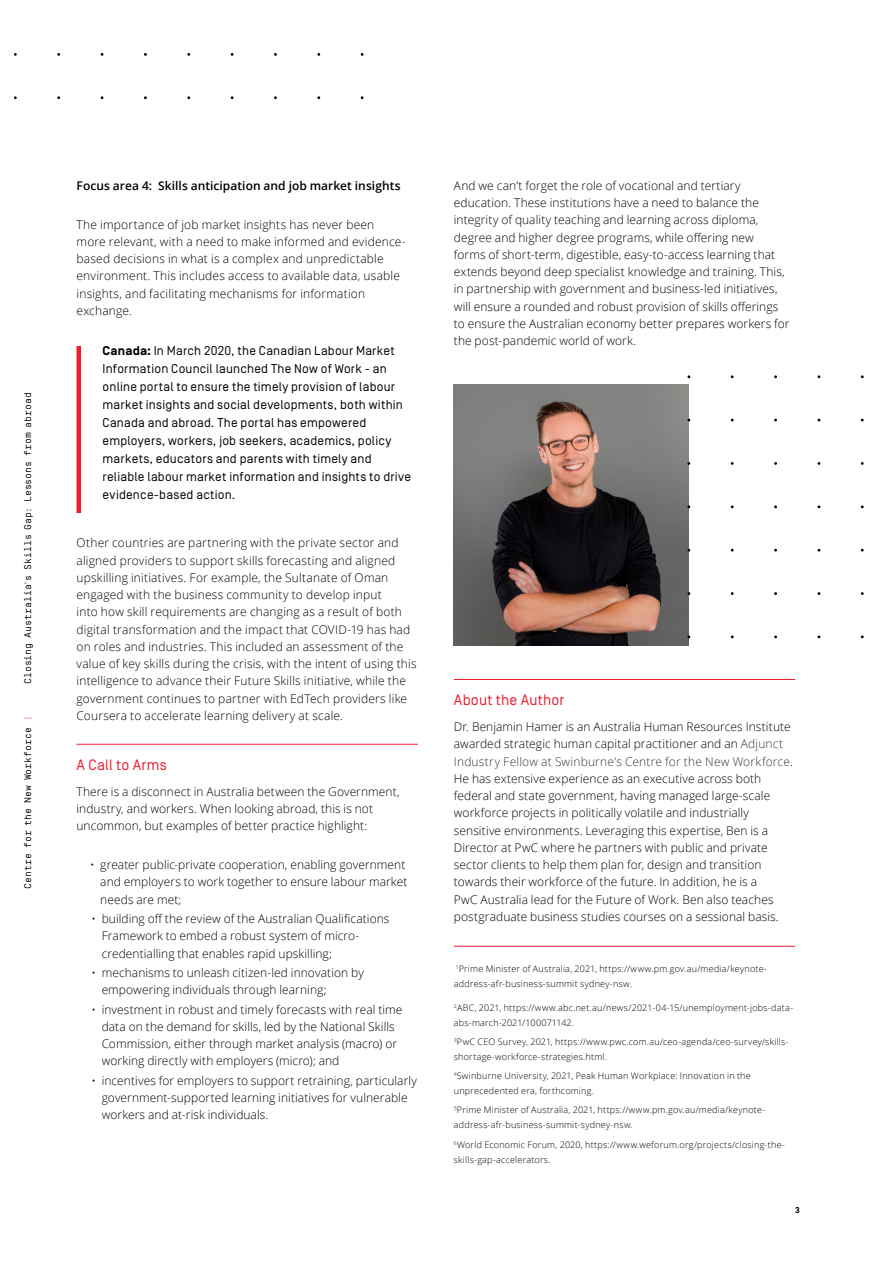
<style>
.page{position:relative;width:893px;height:1263px;background:#fff}
.page>*{position:absolute;margin:0;border:0;box-sizing:border-box;transform-origin:0 0}
.t1{font:15px "Simplon Norm";letter-spacing:.01em;color:#ed1c2e}
.t2{font:12.75px/18px "Simplon Norm";letter-spacing:.015em;color:#000}
.t3{font:300 12px/17.2px "Open Sans";letter-spacing:.01em;color:#000}
.t4{font:600 12px "Open Sans";letter-spacing:.005em;color:#000}
.t5{font:9.75px "Simplon Mono";color:#000}
.t6{font:500 9.75px "Simplon Mono";color:#ed1c2e}
.t7{font:300 9px/15px "Open Sans";letter-spacing:.025em;color:#000}
.t8{font:700 8.7px "DIN2014";color:#000}
.s1{font-weight:700}
.s2{color:#343741}
</style>
<div class="page">
<hr style="left:77px;top:744px;width:341px;height:1px;background:#ed1c2e">
<hr style="left:454px;top:679px;width:341px;height:1px;background:#ed1c2e">
<hr style="left:77px;top:346px;width:4px;height:167px;background:#ed1c2e">
<img style="left:454px;top:384px;width:234px;height:261px">
<hr style="left:454px;top:946px;width:341px;height:1px;background:#ed1c2e">
<p class="t5" style="left:23px;top:684px;width:293px;rotate:-90deg">Closing Australia's Skills Gap: Lessons from abroad</p>
<p class="t6" style="left:23px;top:721px;width:7px;rotate:-90deg">|</p>
<p class="t5" style="left:23px;top:889px;width:163px;rotate:-90deg">Centre for the New Workforce</p>
<p class="t4" style="left:77px;top:177px;width:326px">Focus area 4: Skills anticipation and job market insights</p>
<p class="t3" style="left:77px;top:215px;width:331px">The importance of job market insights has never been more relevant, with a need to make informed and evidence&shy;based decisions in what is a complex and unpredictable environment. This includes access to available data, usable insights, and facilitating mechanisms for information exchange.</p>
<p class="t2" style="left:103px;top:342px;width:310px"><span class="s1">Canada:</span> In March 2020, the Canadian Labour Market Information Council launched The Now of Work - an online portal to ensure the timely provision of labour market insights and social developments, both within Canada and abroad. The portal has empowered employers, workers, job seekers, academics, policy markets, educators and parents with timely and reliable labour market information and insights to drive evidence-based action.</p>
<p class="t3" style="left:77px;top:534px;width:342px">Other countries are partnering with the private sector and aligned providers to support skills forecasting and aligned upskilling initiatives. For example, the Sultanate of Oman engaged with the business community to develop input<br>into how skill requirements are changing as a result of both digital transformation and the impact that COVID-19 has had on roles and industries. This included an assessment of the value of key skills during the crisis, with the intent of using this intelligence to advance their Future Skills initiative, while the government continues to partner with EdTech providers like Coursera to accelerate learning delivery at scale.</p>
<p class="t1" style="left:77px;top:757px;width:92px">A Call to Arms</p>
<p class="t3" style="left:77px;top:782px;width:325px">There is a disconnect in Australia between the Government, industry, and workers. When looking abroad, this is not uncommon, but examples of better practice highlight:</p>
<p class="t3" style="left:100px;top:856px;width:309px;text-indent:-10px">• greater public-private cooperation, enabling government and employers to work together to ensure labour market needs are met;</p>
<p class="t3" style="left:102px;top:910px;width:289px;text-indent:-10px">• building off the review of the Australian Qualifications<br>Framework to embed a robust system of micro&shy;credentialling that enables rapid upskilling;</p>
<p class="t3" style="left:102px;top:963px;width:264px;text-indent:-10px">• mechanisms to unleash citizen-led innovation by empowering individuals through learning;</p>
<p class="t3" style="left:102px;top:1000px;width:302px;text-indent:-10px">• investment in robust and timely forecasts with real time data on the demand for skills, led by the National Skills Commission, either through market analysis (macro) or working directly with employers (micro); and</p>
<p class="t3" style="left:102px;top:1071px;width:317px;text-indent:-10px">• incentives for employers to support retraining, particularly government-supported learning initiatives for vulnerable workers and at-risk individuals.</p>
<p class="t3" style="left:454px;top:177px;width:337px">And we can’t forget the role of vocational and tertiary education. These institutions have a need to balance the integrity of quality teaching and learning across diploma, degree and higher degree programs, while offering new<br>forms of short-term, digestible, easy-to-access learning that extends beyond deep specialist knowledge and training. This, in partnership with government and business-led initiatives, will ensure a rounded and robust provision of skills offerings to ensure the Australian economy better prepares workers for the post-pandemic world of work.</p>
<p class="t1" style="left:454px;top:692px;width:112px">About the Author</p>
<p class="t3" style="left:454px;top:718px;width:340px">Dr. Benjamin Hamer is an Australia Human Resources Institute awarded strategic human capital practitioner and an <span class="s2">Adjunct Industry Fellow at Swinburne’s Centre for the New Workforce</span>.<br>He has extensive experience as an executive across both federal and state government, having managed large-scale workforce projects in politically volatile and industrially sensitive environments. Leveraging this expertise, Ben is a Director at PwC where he partners with public and private sector clients to help them plan for, design and transition towards their workforce of the future. In addition, he is a<br>PwC Australia lead for the Future of Work. Ben also teaches postgraduate business studies courses on a sessional basis.</p>
<p class="t7" style="left:454px;top:961px;width:315px"><sup>1</sup>Prime Minister of Australia, 2021, https://www.pm.gov.au/media/keynote&shy;address-afr-business-summit sydney-nsw.</p>
<p class="t7" style="left:454px;top:1000px;width:341px"><sup>2</sup>ABC, 2021, https://www.abc.net.au/news/2021-04-15/unemployment-jobs-data&shy;abs-march-2021/100071142.</p>
<p class="t7" style="left:454px;top:1034px;width:336px"><sup>3</sup>PwC CEO Survey, 2021, https://www.pwc.com.au/ceo-agenda/ceo-survey/skills&shy;shortage-workforce-strategies.html.</p>
<p class="t7" style="left:454px;top:1068px;width:298px"><sup>4</sup>Swinburne University, 2021, Peak Human Workplace: Innovation in the unprecedented era, forthcoming.</p>
<p class="t7" style="left:454px;top:1102px;width:313px"><sup>5</sup>Prime Minister of Australia, 2021, https://www.pm.gov.au/media/keynote&shy;address-afr-business-summit-sydney-nsw.</p>
<p class="t7" style="left:454px;top:1137px;width:333px"><sup>6</sup>World Economic Forum, 2020, https://www.weforum.org/projects/closing-the&shy;skills-gap-accelerators.</p>
<p class="t8" style="left:795px;top:1204px;width:6px">3</p>
</div>
